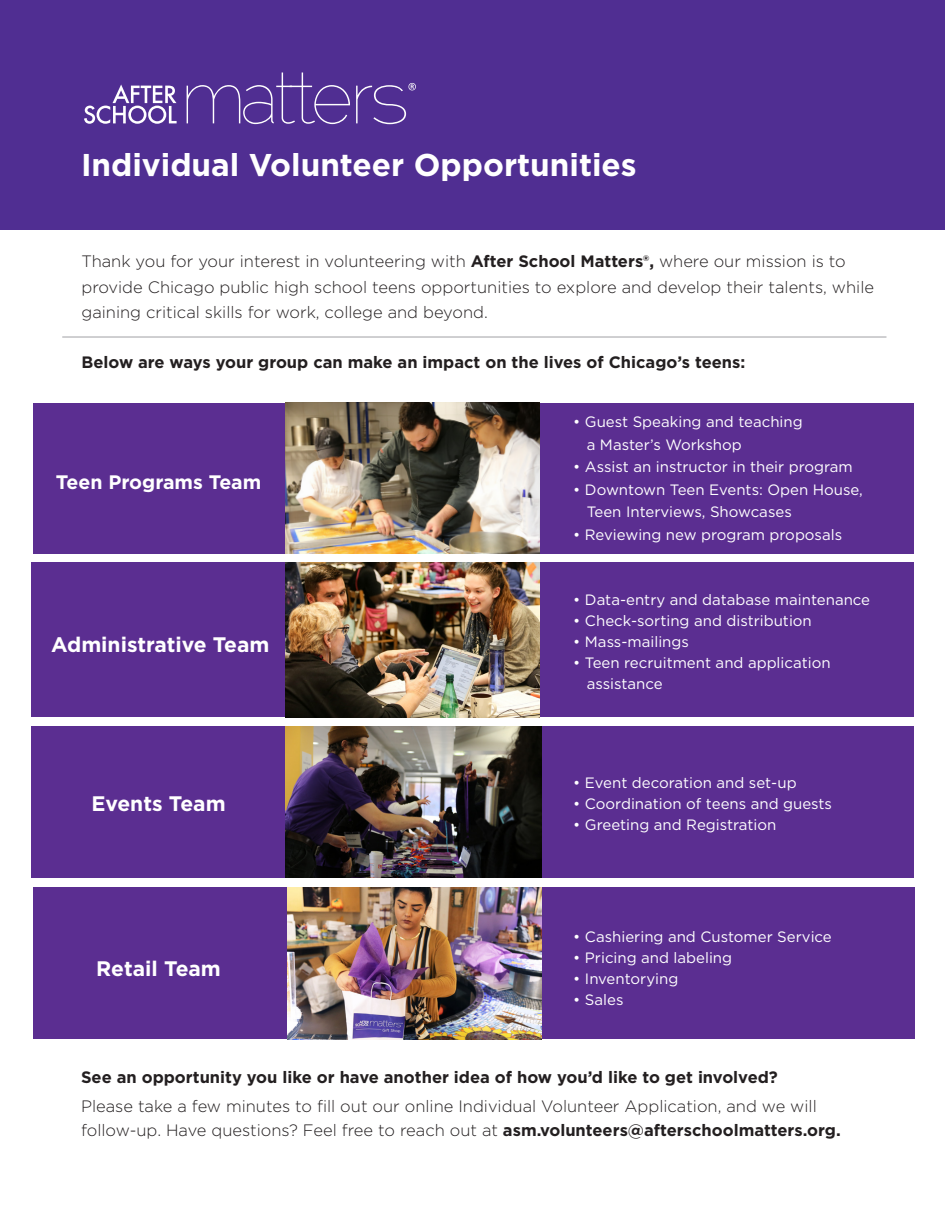
<style>
.page{position:relative;width:945px;height:1215px;background:#fff}
.page>*{position:absolute;margin:0;border:0;box-sizing:border-box;transform-origin:0 0}
.t1{font:700 31.5px "Gotham";color:#fff}
.t2{font:700 21px "Gotham";color:#fff}
.t3{font:700 19.5px "Gotham";color:#fff}
.t4{font:300 16.5px/25.5px "Gotham";color:#231f20}
.t5{font:700 16.5px "Gotham";color:#231f20}
.t6{font:15px/22.5px "Gotham";color:#fff}
.s1{font-weight:700}
</style>
<div class="page">
<div style="left:33px;top:403px;width:253px;height:151px;background:#5b2e91"></div>
<div style="left:32px;top:562px;width:254px;height:155px;background:#5b2e91"></div>
<div style="left:540px;top:403px;width:374px;height:151px;background:#5b2e91"></div>
<div style="left:540px;top:562px;width:374px;height:155px;background:#5b2e91"></div>
<div style="left:32px;top:727px;width:254px;height:151px;background:#5b2e91"></div>
<div style="left:540px;top:727px;width:374px;height:151px;background:#5b2e91"></div>
<div style="left:33px;top:888px;width:254px;height:151px;background:#5b2e91"></div>
<div style="left:541px;top:888px;width:374px;height:151px;background:#5b2e91"></div>
<img style="left:286px;top:403px;width:254px;height:151px">
<div style="left:0;top:0;width:945px;height:230px;background:#502e92"></div>
<svg style="left:187px;top:73px;width:163px;height:51px"></svg>
<svg style="left:84px;top:85px;width:93px;height:39px"></svg>
<svg style="left:356px;top:83px;width:60px;height:41px"></svg>
<hr style="left:62px;top:337px;width:824px;height:1px;background:#a1a1a5">
<img style="left:286px;top:562px;width:254px;height:155px">
<img style="left:287px;top:888px;width:254px;height:151px">
<img style="left:286px;top:727px;width:255px;height:151px">
<p class="t1" style="left:81px;top:144px;width:557px">Individual Volunteer Opportunities</p>
<p class="t4" style="left:81px;top:248px;width:794px">Thank you for your interest in volunteering with <span class="s1">After School Matters®,</span> where our mission is to provide Chicago public high school teens opportunities to explore and develop their talents, while gaining critical skills for work, college and beyond.</p>
<p class="t5" style="left:81px;top:351px;width:665px">Below are ways your group can make an impact on the lives of Chicago’s teens:</p>
<p class="t3" style="left:56px;top:469px;width:207px">Teen Programs Team</p>
<p class="t2" style="left:51px;top:631px;width:220px">Administrative Team</p>
<p class="t2" style="left:92px;top:790px;width:136px">Events Team</p>
<p class="t2" style="left:96px;top:955px;width:126px">Retail Team</p>
<p class="t6" style="left:573px;top:410px;width:231px">• Guest Speaking and teaching</p>
<p class="t6" style="left:587px;top:433px;width:156px">a Master’s Workshop</p>
<p class="t6" style="left:573px;top:455px;width:281px">• Assist an instructor in their program</p>
<p class="t6" style="left:587px;top:478px;width:278px;text-indent:-14px">• Downtown Teen Events: Open House,<br>Teen Interviews, Showcases</p>
<p class="t6" style="left:573px;top:523px;width:270px">• Reviewing new program proposals</p>
<p class="t6" style="left:573px;top:588px;width:298px">• Data-entry and database maintenance</p>
<p class="t6" style="left:573px;top:609px;width:240px">• Check-sorting and distribution</p>
<p class="t6" style="left:573px;top:630px;width:117px">• Mass-mailings</p>
<p class="t6" style="left:587px;top:652px;width:245px;line-height:21px;text-indent:-14px">• Teen recruitment and application assistance</p>
<p class="t6" style="left:573px;top:771px;width:225px">• Event decoration and set-up</p>
<p class="t6" style="left:573px;top:792px;width:260px">• Coordination of teens and guests</p>
<p class="t6" style="left:573px;top:813px;width:205px">• Greeting and Registration</p>
<p class="t6" style="left:573px;top:925px;width:260px">• Cashiering and Customer Service</p>
<p class="t6" style="left:573px;top:946px;width:160px">• Pricing and labeling</p>
<p class="t6" style="left:573px;top:967px;width:107px">• Inventorying</p>
<p class="t6" style="left:573px;top:988px;width:52px">• Sales</p>
<p class="t5" style="left:81px;top:1067px;width:698px">See an opportunity you like or have another idea of how you’d like to get involved?</p>
<p class="t4" style="left:81px;top:1094px;width:761px;line-height:24px">Please take a few minutes to fill out our online Individual Volunteer Application, and we will follow-up. Have questions? Feel free to reach out at <span class="s1">asm.volunteers@afterschoolmatters.org.</span></p>
</div>
